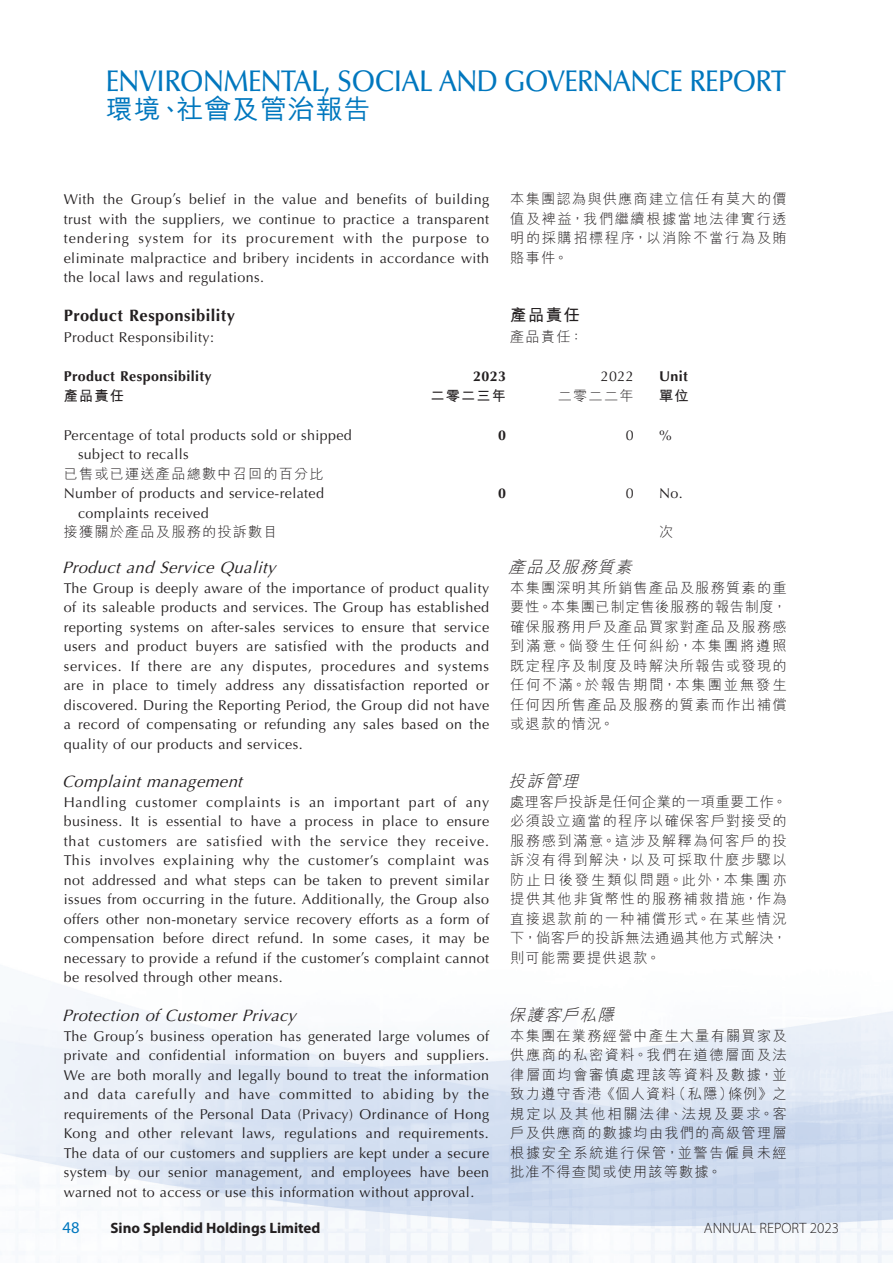
<style>
.page{position:relative;width:893px;height:1263px;background:#fff}
.page>*{position:absolute;margin:0;border:0;box-sizing:border-box;transform-origin:0 0}
.t1{font:500 30px "Optima LT Std";letter-spacing:-.025em;color:#0077be;scale:.9 1}
.t2{font:500 27px "M Hei HK";letter-spacing:.03em;color:#0077be}
.t3{font:italic 16.5px "Optima LT Std";color:#231f20}
.t4{font:700 16.5px "Optima LT Std";letter-spacing:.03em;color:#231f20}
.t5{font:italic 300 16.5px "M Hei HK";color:#231f20}
.t6{font:700 16.5px "M Hei HK";color:#231f20}
.t7{font:16.5px "Myriad Pro";color:#0077be}
.t8{font:700 15px "Myriad Pro";color:#231f20}
.t9{font:300 15px "Myriad Pro";color:#231f20}
.t10{font:14.25px/19.5px "Optima LT Std";letter-spacing:.03em;color:#231f20;text-align:justify}
.t11{font:300 14.25px/19.5px "M Hei HK";letter-spacing:.08em;color:#231f20;text-align:justify}
.t12{font:700 14.25px "Optima LT Std";letter-spacing:.03em;color:#231f20}
.t13{font:700 14.25px "M Hei HK";letter-spacing:.08em;color:#231f20}
</style>
<div class="page">
<h1 class="t1" style="left:106px;top:64px;width:757px">ENVIRONMENTAL, SOCIAL AND GOVERNANCE REPORT</h1>
<h2 class="t2" style="left:106px;top:89px;width:266px">環境、社會及管治報告</h2>
<p class="t11" style="left:510px;top:189px;width:278px">本集團認為與供應商建立信任有莫大的價值及裨益，我們繼續根據當地法律實行透明的採購招標程序，以消除不當行為及賄賂事件。</p>
<p class="t10" style="left:64px;top:190px;width:427px">With the Group’s belief in the value and benefits of building trust with the suppliers, we continue to practice a transparent tendering system for its procurement with the purpose to eliminate malpractice and bribery incidents in accordance with the local laws and regulations.</p>
<p class="t4" style="left:64px;top:306px;width:173px">Product Responsibility</p>
<p class="t10" style="left:64px;top:328px;width:152px">Product Responsibility:</p>
<p class="t12" style="left:64px;top:368px;width:149px">Product Responsibility</p>
<p class="t12" style="left:473px;top:368px;width:34px">2023</p>
<p class="t10" style="left:601px;top:367px;width:34px">2022</p>
<p class="t12" style="left:659px;top:368px;width:30px">Unit</p>
<p class="t13" style="left:64px;top:385px;width:62px">產品責任</p>
<p class="t13" style="left:430px;top:385px;width:77px">二零二三年</p>
<p class="t11" style="left:558px;top:385px;width:77px">二零二二年</p>
<p class="t13" style="left:659px;top:385px;width:31px">單位</p>
<p class="t10" style="left:78px;top:425px;width:275px;text-indent:-14px">Percentage of total products sold or shipped subject to recalls</p>
<p class="t12" style="left:498px;top:426px;width:9px">0</p>
<p class="t10" style="left:626px;top:425px;width:9px">0</p>
<p class="t10" style="left:659px;top:425px;width:14px">%</p>
<p class="t11" style="left:64px;top:463px;width:262px">已售或已運送產品總數中召回的百分比</p>
<p class="t10" style="left:78px;top:484px;width:248px;text-indent:-14px">Number of products and service-related complaints received</p>
<p class="t12" style="left:498px;top:485px;width:9px">0</p>
<p class="t10" style="left:626px;top:484px;width:9px">0</p>
<p class="t10" style="left:659px;top:484px;width:25px">No.</p>
<p class="t11" style="left:64px;top:522px;width:215px">接獲關於產品及服務的投訴數目</p>
<p class="t11" style="left:659px;top:522px;width:16px">次</p>
<p class="t3" style="left:62px;top:558px;width:220px">Productand ServiceQuality</p>
<p class="t10" style="left:64px;top:578px;width:427px">The Group is deeply aware of the importance of product quality of its saleable products and services. The Group has established reporting systems on after-sales services to ensure that service users and product buyers are satisfied with the products and services. If there are any disputes, procedures and systems are in place to timely address any dissatisfaction reported or discovered. During the Reporting Period, the Group did not have a record of compensating or refunding any sales based on the quality of our products and services.</p>
<p class="t3" style="left:62px;top:772px;width:187px">Complaintmanagement</p>
<p class="t10" style="left:64px;top:792px;width:427px">Handling customer complaints is an important part of any business. It is essential to have a process in place to ensure that customers are satisfied with the service they receive.<br>This involves explaining why the customer’s complaint was not addressed and what steps can be taken to prevent similar issues from occurring in the future. Additionally, the Group also offers other non-monetary service recovery efforts as a form of compensation before direct refund. In some cases, it may be necessary to provide a refund if the customer’s complaint cannot be resolved through other means.</p>
<p class="t3" style="left:62px;top:1006px;width:241px">Protection ofCustomerPrivacy</p>
<p class="t10" style="left:64px;top:1026px;width:427px">The Group’s business operation has generated large volumes of private and confidential information on buyers and suppliers.<br>We are both morally and legally bound to treat the information and data carefully and have committed to abiding by the requirements of the Personal Data (Privacy) Ordinance of Hong Kong and other relevant laws, regulations and requirements.<br>The data of our customers and suppliers are kept under a secure system by our senior management, and employees have been warned not to access or use this information without approval.</p>
<p class="t6" style="left:510px;top:303px;width:71px">產品責任</p>
<p class="t11" style="left:510px;top:327px;width:75px">產品責任：</p>
<p class="t5" style="left:509px;top:559px;width:129px">產品及服務質素</p>
<p class="t11" style="left:510px;top:578px;width:278px">本集團深明其所銷售產品及服務質素的重要性。本集團已制定售後服務的報告制度，確保服務用戶及產品買家對產品及服務感到滿意。倘發生任何糾紛，本集團將遵照既定程序及制度及時解決所報告或發現的任何不滿。於報告期間，本集團並無發生任何因所售產品及服務的質素而作出補償或退款的情況。</p>
<p class="t5" style="left:509px;top:773px;width:76px">投訴管理</p>
<p class="t11" style="left:510px;top:792px;width:278px">處理客戶投訴是任何企業的一項重要工作。必須設立適當的程序以確保客戶對接受的服務感到滿意。這涉及解釋為何客戶的投訴沒有得到解決，以及可採取什麼步驟以防止日後發生類似問題。此外，本集團亦提供其他非貨幣性的服務補救措施，作為直接退款前的一种補償形式。在某些情況下，倘客戶的投訴無法通過其他方式解決，則可能需要提供退款。</p>
<p class="t5" style="left:509px;top:1006px;width:111px">保護客戶私隱</p>
<p class="t11" style="left:510px;top:1025px;width:278px">本集團在業務經營中產生大量有關買家及供應商的私密資料。我們在道德層面及法律層面均會審慎處理該等資料及數據，並致力遵守香港《個人資料（私隱）條例》之規定以及其他相關法律、法規及要求。客戶及供應商的數據均由我們的高級管理層根據安全系統進行保管，並警告僱員未經批准不得查閱或使用該等數據。</p>
<p class="t7" style="left:62px;top:1217px;width:19px">48</p>
<p class="t8" style="left:111px;top:1218px;width:211px">Sino Splendid Holdings Limited</p>
<p class="t9" style="left:704px;top:1219px;width:137px">ANNUAL REPORT 2023</p>
</div>
